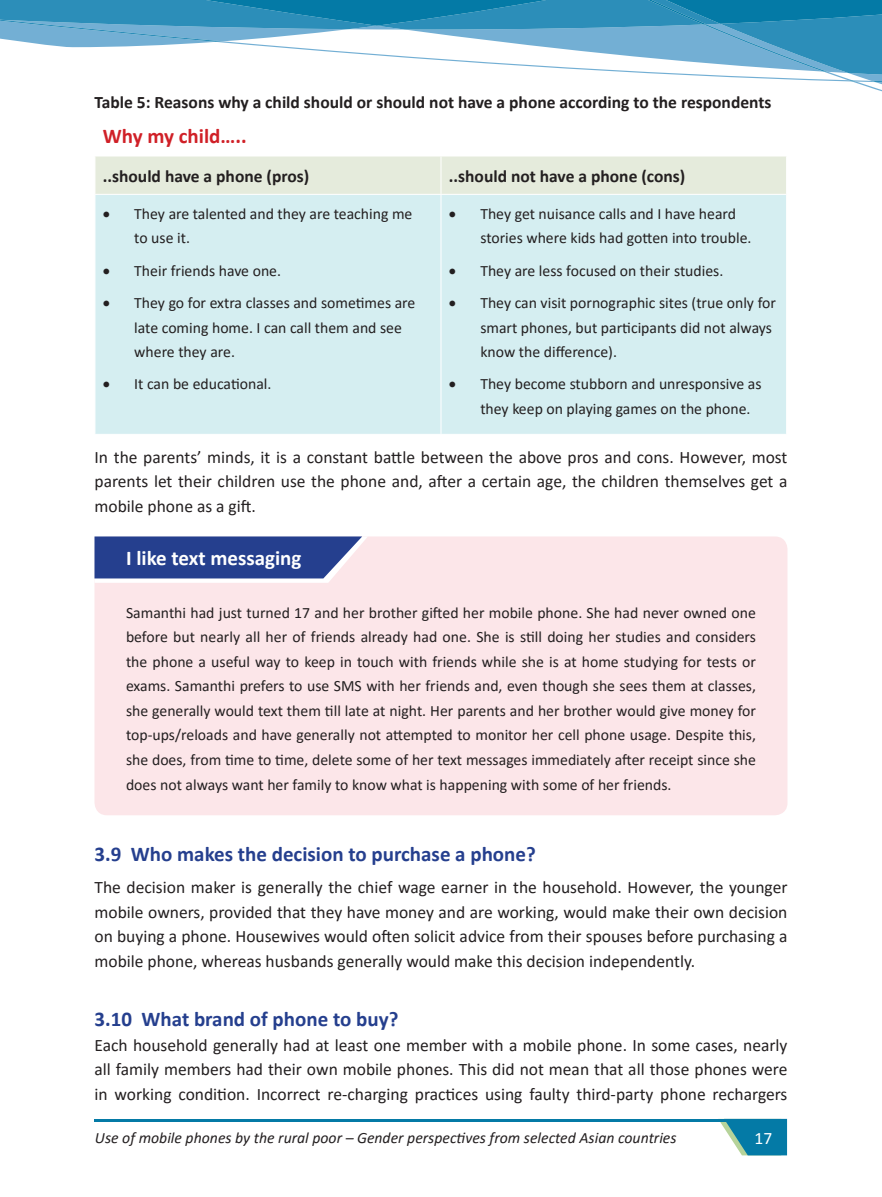
<style>
.page{position:relative;width:882px;height:1197px;background:#fff}
.page>*{position:absolute;margin:0;border:0;box-sizing:border-box;transform-origin:0 0}
.Heading_2{font:700 21px "Calibri";color:#253f8e}
.Heading_1{font:700 21px "Calibri";color:#fff}
.Heading_1-2{font:700 21px "Calibri";color:#d02027}
.t1{font:17.5px/24.5px "Calibri";color:#231f20;text-align:justify}
.t2{font:700 17.5px "Calibri";color:#231f20}
.t3{font:17.5px "Calibri";color:#fff}
.t4{font:15.75px/24.5px "Calibri";color:#231f20}
.t5{font:italic 15.75px "Calibri";color:#231f20}
</style>
<div class="page">
<svg style="left:0;top:0;width:415px;height:59px"></svg>
<svg style="left:415px;top:0;width:467px;height:92px"></svg>
<hr style="left:95px;top:1119px;width:692px;height:2px;background:#047aa6">
<svg style="left:718px;top:1121px;width:69px;height:34px"></svg>
<div style="left:95px;top:157px;width:691px;height:37px;background:#e5ebdc"></div>
<div style="left:95px;top:195px;width:691px;height:239px;background:#d5eef1"></div>
<hr style="left:441px;top:156px;width:1px;height:38px;background:#fff">
<hr style="left:441px;top:195px;width:1px;height:239px;background:#fff">
<div style="left:95px;top:536px;width:692px;height:279px;background:#fce6e9;border-radius:13px"></div>
<svg style="left:94px;top:536px;width:274px;height:47px;background:#4e61a1"></svg>
<p class="t2" style="left:94px;top:89px;width:679px">Table 5: Reasons why a child should or should not have a phone according to the respondents</p>
<p class="Heading_1-2" style="left:103px;top:122px;width:145px">Why my child…..</p>
<p class="t2" style="left:103px;top:164px;width:208px">..should have a phone (pros)</p>
<p class="t2" style="left:449px;top:164px;width:238px">..should not have a phone (cons)</p>
<p class="t4" style="left:134px;top:201px;width:280px;text-indent:-32px">• They are talented and they are teaching me to use it.</p>
<p class="t4" style="left:103px;top:258px;width:180px">• Their friends have one.</p>
<p class="t4" style="left:134px;top:290px;width:283px;text-indent:-32px">• They go for extra classes and sometimes are late coming home. I can call them and see where they are.</p>
<p class="t4" style="left:103px;top:372px;width:170px">• It can be educational.</p>
<p class="t4" style="left:480px;top:201px;width:273px;text-indent:-32px">• They get nuisance calls and I have heard stories where kids had gotten into trouble.</p>
<p class="t4" style="left:449px;top:258px;width:276px">• They are less focused on their studies.</p>
<p class="t4" style="left:480px;top:290px;width:297px;text-indent:-32px">• They can visit pornographic sites (true only for smart phones, but participants did not always know the difference).</p>
<p class="t4" style="left:480px;top:372px;width:283px;text-indent:-32px">• They become stubborn and unresponsive as they keep on playing games on the phone.</p>
<p class="t1" style="left:94px;top:444px;width:695px">In the parents’ minds, it is a constant battle between the above pros and cons. However, most parents let their children use the phone and, after a certain age, the children themselves get a mobile phone as a gift.</p>
<p class="Heading_1" style="left:126px;top:544px;width:177px">I like text messaging</p>
<p class="t4" style="left:126px;top:600px;width:632px;text-align:justify">Samanthi had just turned 17 and her brother gifted her mobile phone. She had never owned one before but nearly all her of friends already had one. She is still doing her studies and considers the phone a useful way to keep in touch with friends while she is at home studying for tests or exams. Samanthi prefers to use SMS with her friends and, even though she sees them at classes, she generally would text them till late at night. Her parents and her brother would give money for top-ups/reloads and have generally not attempted to monitor her cell phone usage. Despite this, she does, from time to time, delete some of her text messages immediately after receipt since she does not always want her family to know what is happening with some of her friends.</p>
<p class="Heading_2" style="left:94px;top:839px;width:443px">3.9 Who makes the decision to purchase a phone?</p>
<p class="t1" style="left:94px;top:875px;width:695px">The decision maker is generally the chief wage earner in the household. However, the younger mobile owners, provided that they have money and are working, would make their own decision on buying a phone. Housewives would often solicit advice from their spouses before purchasing a mobile phone, whereas husbands generally would make this decision independently.</p>
<p class="Heading_2" style="left:94px;top:1004px;width:305px">3.10 What brand of phone to buy?</p>
<p class="t1" style="left:94px;top:1032px;width:695px">Each household generally had at least one member with a mobile phone. In some cases, nearly all family members had their own mobile phones. This did not mean that all those phones were in working condition. Incorrect re-charging practices using faulty third-party phone rechargers</p>
<p class="t5" style="left:95px;top:1127px;width:583px">Use of mobile phones by the rural poor – Gender perspectives from selected Asian countries</p>
<p class="t3" style="left:754px;top:1126px;width:19px">17</p>
</div>
